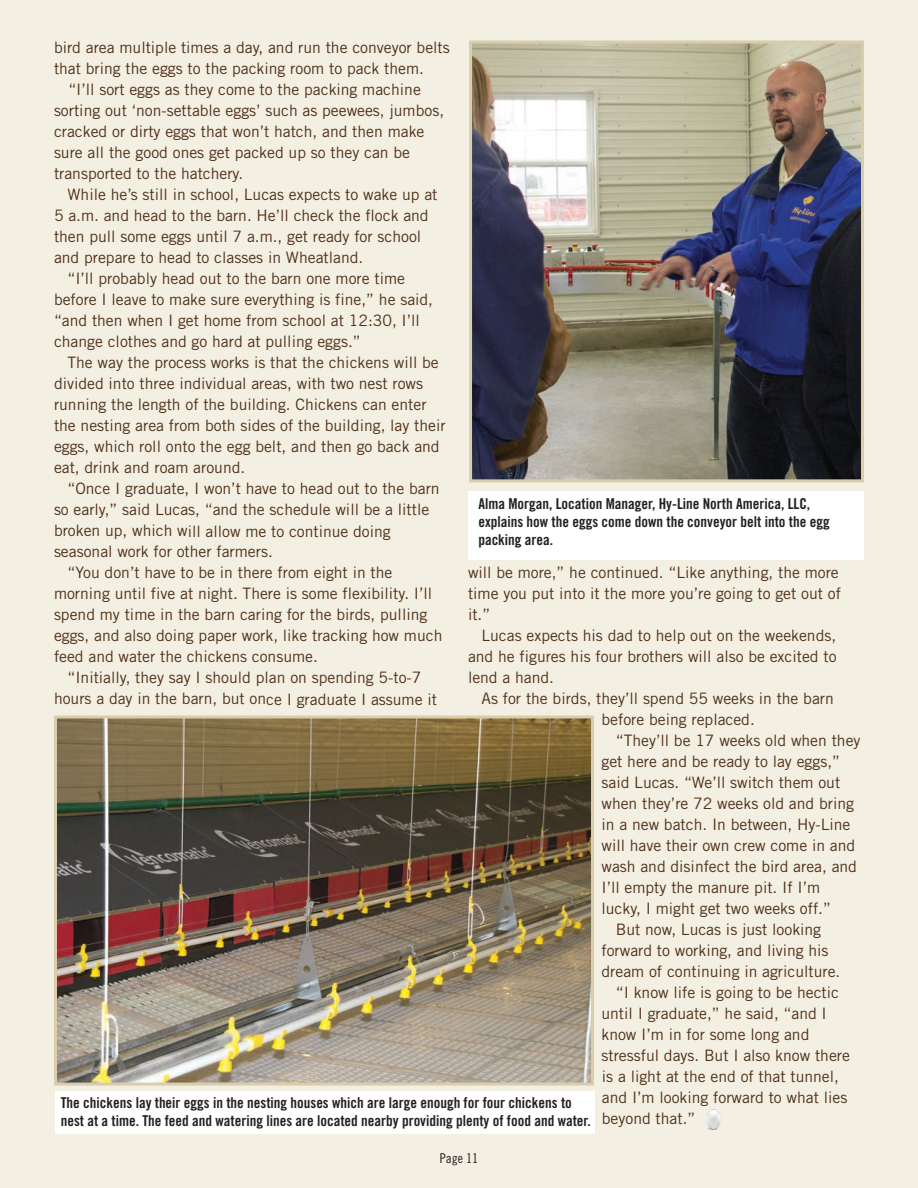
<style>
.page{position:relative;width:918px;height:1188px;background:#f3efe2}
.page>*{position:absolute;margin:0;border:0;box-sizing:border-box;transform-origin:0 0}
.t1{font:15.75px/21px "Trade Gothic";color:#4f3018}
.t2{font:15px/18px "Trade Gothic Bold Cond Twenty";color:#231f20}
.t3{font:13.5px "Trade Gothic LT Cond Eighteen";color:#231f20}
</style>
<div class="page">
<img style="left:58px;top:720px;width:532px;height:362px">
<div style="left:54px;top:716px;width:540px;height:370px;border:3px solid #d9cdab"></div>
<img style="left:473px;top:44px;width:387px;height:434px">
<div style="left:469px;top:40px;width:395px;height:442px;border:3px solid #d9cdab"></div>
<div style="left:468px;top:491px;width:396px;height:68px;background:#fff"></div>
<div style="left:55px;top:1091px;width:539px;height:43px;background:#fff"></div>
<svg style="left:707px;top:1109px;width:14px;height:20px"></svg>
<p class="t1" style="left:54px;top:39px;width:397px">bird area multiple times a day, and run the conveyor belts</p>
<p class="t1" style="left:54px;top:60px;width:371px">that bring the eggs to the packing room to pack them.</p>
<p class="t1" style="left:68px;top:81px;width:354px">“I’ll sort eggs as they come to the packing machine</p>
<p class="t1" style="left:54px;top:102px;width:392px">sorting out ‘non-settable eggs’ such as peewees, jumbos,</p>
<p class="t1" style="left:54px;top:123px;width:372px">cracked or dirty eggs that won’t hatch, and then make</p>
<p class="t1" style="left:54px;top:144px;width:358px">sure all the good ones get packed up so they can be</p>
<p class="t1" style="left:54px;top:165px;width:191px">transported to the hatchery.</p>
<p class="t1" style="left:67px;top:186px;width:371px">While he’s still in school, Lucas expects to wake up at</p>
<p class="t1" style="left:54px;top:207px;width:376px">5 a.m. and head to the barn. He’ll check the flock and</p>
<p class="t1" style="left:54px;top:228px;width:369px">then pull some eggs until 7 a.m., get ready for school</p>
<p class="t1" style="left:54px;top:249px;width:311px">and prepare to head to classes in Wheatland.</p>
<p class="t1" style="left:67px;top:270px;width:339px">“I’ll probably head out to the barn one more time</p>
<p class="t1" style="left:54px;top:291px;width:381px">before I leave to make sure everything is fine,” he said,</p>
<p class="t1" style="left:54px;top:312px;width:367px">“and then when I get home from school at 12:30, I’ll</p>
<p class="t1" style="left:54px;top:333px;width:308px">change clothes and go hard at pulling eggs.”</p>
<p class="t1" style="left:67px;top:354px;width:373px">The way the process works is that the chickens will be</p>
<p class="t1" style="left:54px;top:375px;width:371px">divided into three individual areas, with two nest rows</p>
<p class="t1" style="left:54px;top:396px;width:374px">running the length of the building. Chickens can enter</p>
<p class="t1" style="left:54px;top:417px;width:393px">the nesting area from both sides of the building, lay their</p>
<p class="t1" style="left:54px;top:438px;width:387px">eggs, which roll onto the egg belt, and then go back and</p>
<p class="t1" style="left:54px;top:459px;width:193px">eat, drink and roam around.</p>
<p class="t1" style="left:67px;top:480px;width:374px">“Once I graduate, I won’t have to head out to the barn</p>
<p class="t1" style="left:54px;top:501px;width:377px">so early,” said Lucas, “and the schedule will be a little</p>
<p class="t1" style="left:54px;top:522px;width:338px">broken up, which will allow me to continue doing</p>
<p class="t1" style="left:54px;top:543px;width:220px">seasonal work for other farmers.</p>
<p class="t1" style="left:67px;top:564px;width:326px">“You don’t have to be in there from eight in the</p>
<p class="t1" style="left:54px;top:585px;width:380px">morning until five at night. There is some flexibility. I’ll</p>
<p class="t1" style="left:54px;top:606px;width:375px">spend my time in the barn caring for the birds, pulling</p>
<p class="t1" style="left:54px;top:627px;width:390px">eggs, and also doing paper work, like tracking how much</p>
<p class="t1" style="left:54px;top:648px;width:265px">feed and water the chickens consume.</p>
<p class="t1" style="left:67px;top:669px;width:355px">“Initially, they say I should plan on spending 5-to-7</p>
<p class="t1" style="left:54px;top:690px;width:385px">hours a day in the barn, but once I graduate I assume it</p>
<p class="t2" style="left:478px;top:496px;width:353px">Alma Morgan, Location Manager, Hy-Line North America, LLC, explains how the eggs come down the conveyor belt into the egg packing area.</p>
<p class="t1" style="left:468px;top:564px;width:374px">will be more,” he continued. “Like anything, the more time you put into it the more you’re going to get out of it.”</p>
<p class="t1" style="left:468px;top:626px;width:370px;text-align:justify;text-indent:13px">Lucas expects his dad to help out on the weekends, and he figures his four brothers will also be excited to lend a hand.</p>
<p class="t1" style="left:602px;top:689px;width:234px;text-indent:-120px">As for the birds, they’ll spend 55 weeks in the barn before being replaced.</p>
<p class="t1" style="left:616px;top:731px;width:246px">“They’ll be 17 weeks old when they</p>
<p class="t1" style="left:602px;top:752px;width:240px">get here and be ready to lay eggs,”</p>
<p class="t1" style="left:602px;top:773px;width:240px">said Lucas. “We’ll switch them out</p>
<p class="t1" style="left:602px;top:794px;width:254px">when they’re 72 weeks old and bring</p>
<p class="t1" style="left:602px;top:815px;width:250px">in a new batch. In between, Hy-Line</p>
<p class="t1" style="left:602px;top:836px;width:255px">will have their own crew come in and</p>
<p class="t1" style="left:602px;top:857px;width:257px">wash and disinfect the bird area, and</p>
<p class="t1" style="left:602px;top:878px;width:220px">I’ll empty the manure pit. If I’m</p>
<p class="t1" style="left:602px;top:899px;width:231px">lucky, I might get two weeks off.”</p>
<p class="t1" style="left:616px;top:920px;width:207px">But now, Lucas is just looking</p>
<p class="t1" style="left:602px;top:941px;width:229px">forward to working, and living his</p>
<p class="t1" style="left:602px;top:962px;width:240px">dream of continuing in agriculture.</p>
<p class="t1" style="left:616px;top:983px;width:225px">“I know life is going to be hectic</p>
<p class="t1" style="left:602px;top:1004px;width:227px">until I graduate,” he said, “and I</p>
<p class="t1" style="left:602px;top:1025px;width:209px">know I’m in for some long and</p>
<p class="t1" style="left:602px;top:1046px;width:250px">stressful days. But I also know there</p>
<p class="t1" style="left:602px;top:1067px;width:239px">is a light at the end of that tunnel,</p>
<p class="t1" style="left:602px;top:1088px;width:247px">and I’m looking forward to what lies</p>
<p class="t1" style="left:602px;top:1109px;width:95px">beyond that.”</p>
<p class="t2" style="left:61px;top:1095px;width:531px">The chickens lay their eggs in the nesting houses which are large enough for four chickens to nest at a time. The feed and watering lines are located nearby providing plenty of food and water.</p>
<p class="t3" style="left:440px;top:1150px;width:40px">Page 11</p>
</div>
